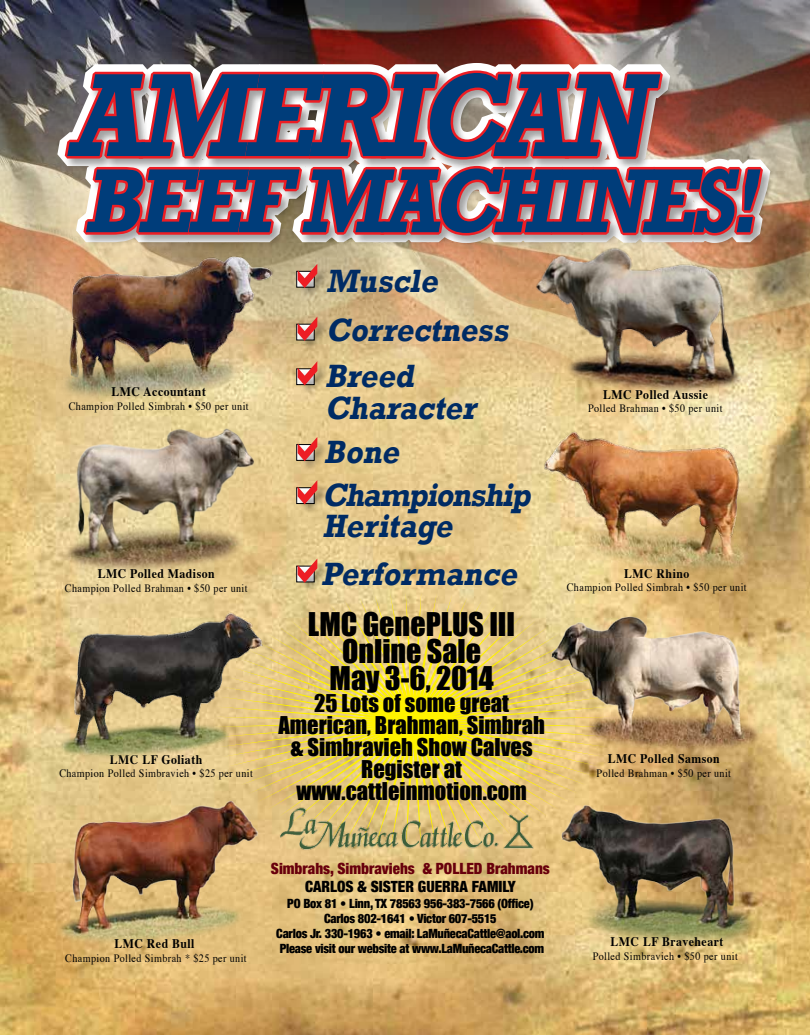
<style>
.page{position:relative;width:810px;height:1035px;background:#fff}
.page>*{position:absolute;margin:0;border:0;box-sizing:border-box;transform-origin:0 0}
.t1{font:italic 700 120.38px "Rockwell";color:#003d7a;scale:.89 1}
.t2{font:italic 700 92.38px "Rockwell";color:#003d7a;scale:.89 1}
.t3{font:italic 700 33.12px/47.6px "Rockwell";color:#002b64;scale:.92 1}
.t4{font:30px/27px "Impact";color:#000;text-align:center}
.t5{font:22.5px/22px "Impact";color:#000;text-align:center}
.t6{font:900 condensed 15.5px "Helvetica Neue";color:#68000c}
.t7{font:900 condensed 15.5px "Helvetica Neue";color:#000}
.t8{font:700 13.12px "Times";letter-spacing:.04em;color:#000;scale:.9 1}
.t9{font:900 condensed 12.75px/15.2px "Helvetica Neue";letter-spacing:-.02em;color:#000;text-align:center}
.t10{font:11.25px "Times";letter-spacing:.04em;color:#000;scale:.9 1}
</style>
<div class="page">
<img style="left:0;top:378px;width:810px;height:657px">
<svg style="left:215px;top:592px;width:397px;height:259px;background:#ebd267"></svg>
<img style="left:509px;top:813px;width:27px;height:38px">
<img style="left:280px;top:808px;width:229px;height:44px">
<img style="left:0;top:0;width:810px;height:378px">
<div style="left:297px;top:263px;width:33px;height:35px;background:#000;opacity:.35"></div>
<div style="left:296px;top:324px;width:19px;height:16px;border:1px solid #000"></div>
<div style="left:297px;top:316px;width:33px;height:35px;background:#000;opacity:.35"></div>
<svg style="left:298px;top:317px;width:19px;height:24px"></svg>
<div style="left:296px;top:368px;width:19px;height:17px;border:1px solid #000"></div>
<div style="left:297px;top:360px;width:33px;height:35px;background:#000;opacity:.35"></div>
<svg style="left:298px;top:361px;width:19px;height:24px"></svg>
<div style="left:296px;top:444px;width:19px;height:17px;border:1px solid #000"></div>
<div style="left:297px;top:436px;width:33px;height:35px;background:#000;opacity:.35"></div>
<svg style="left:298px;top:437px;width:19px;height:24px"></svg>
<div style="left:296px;top:487px;width:19px;height:17px;border:1px solid #000"></div>
<div style="left:297px;top:479px;width:33px;height:35px;background:#000;opacity:.35"></div>
<svg style="left:298px;top:480px;width:19px;height:24px"></svg>
<div style="left:296px;top:566px;width:19px;height:16px;border:1px solid #000"></div>
<div style="left:297px;top:558px;width:33px;height:35px;background:#000;opacity:.35"></div>
<svg style="left:298px;top:559px;width:19px;height:24px"></svg>
<img style="left:45px;top:784px;width:235px;height:161px">
<img style="left:44px;top:288px;width:242px;height:117px">
<img style="left:56px;top:414px;width:210px;height:166px">
<img style="left:51px;top:610px;width:224px;height:151px">
<img style="left:543px;top:610px;width:224px;height:147px">
<img style="left:552px;top:795px;width:215px;height:157px">
<img style="left:43px;top:10px;width:741px;height:278px">
<img style="left:520px;top:235px;width:237px;height:164px">
<img style="left:530px;top:418px;width:242px;height:163px">
<h1 class="t1" style="left:68px;top:43px;width:682px">AMERICAN</h1>
<h2 class="t2" style="left:83px;top:145px;width:782px">BEEF MACHINES!</h2>
<p class="t8" style="left:112px;top:379px;width:106px">LMC Accountant</p>
<p class="t10" style="left:69px;top:395px;width:201px">Champion Polled Simbrah • $50 per unit</p>
<p class="t8" style="left:98px;top:561px;width:131px">LMC Polled Madison</p>
<p class="t10" style="left:65px;top:577px;width:205px">Champion Polled Brahman • $50 per unit</p>
<h3 class="t3" style="left:325px;top:257px;width:208px">Muscle<br>Correctness<br>Breed</h3>
<h3 class="t3" style="left:322px;top:386px;width:235px;line-height:43.5px">Character<br>Bone<br>Championship</h3>
<h3 class="t3" style="left:321px;top:502px;width:222px">Heritage<br>Performance</h3>
<p class="t8" style="left:603px;top:382px;width:118px">LMC Polled Aussie</p>
<p class="t10" style="left:588px;top:398px;width:151px">Polled Brahman • $50 per unit</p>
<p class="t8" style="left:624px;top:561px;width:74px">LMC Rhino</p>
<p class="t10" style="left:567px;top:577px;width:201px">Champion Polled Simbrah • $50 per unit</p>
<p class="t8" style="left:110px;top:747px;width:104px">LMC LF Goliath</p>
<p class="t10" style="left:59px;top:763px;width:217px">Champion Polled Simbravieh • $25 per unit</p>
<h3 class="t4" style="left:308px;top:610px;width:209px">LMC GenePLUS III<br>Online Sale<br>May 3-6, 2014</h3>
<h3 class="t5" style="left:278px;top:692px;width:268px">25 Lots of some great<br>American, Brahman, Simbrah &amp; Simbravieh Show Calves<br>Register at www.cattleinmotion.com</h3>
<p class="t8" style="left:608px;top:746px;width:126px">LMC Polled Samson</p>
<p class="t10" style="left:597px;top:762px;width:151px">Polled Brahman • $50 per unit</p>
<p class="t8" style="left:115px;top:931px;width:90px">LMC Red Bull</p>
<p class="t10" style="left:65px;top:948px;width:203px">Champion Polled Simbrah * $25 per unit</p>
<h3 class="t6" style="left:271px;top:859px;width:281px">Simbrahs, Simbraviehs &amp; POLLED Brahmans</h3>
<h3 class="t7" style="left:305px;top:877px;width:212px">CARLOS &amp; SISTER GUERRA FAMILY</h3>
<p class="t9" style="left:276px;top:895px;width:270px">PO Box 81 • Linn, TX 78563 956-383-7566 (Office)<br>Carlos 802-1641 • Victor 607-5515<br>Carlos Jr. 330-1963 • email: LaMuñecaCattle@aol.com Please visit our website at www.LaMuñecaCattle.com</p>
<p class="t8" style="left:611px;top:929px;width:127px">LMC LF Braveheart</p>
<p class="t10" style="left:593px;top:945px;width:163px">Polled Simbravieh • $50 per unit</p>
</div>
